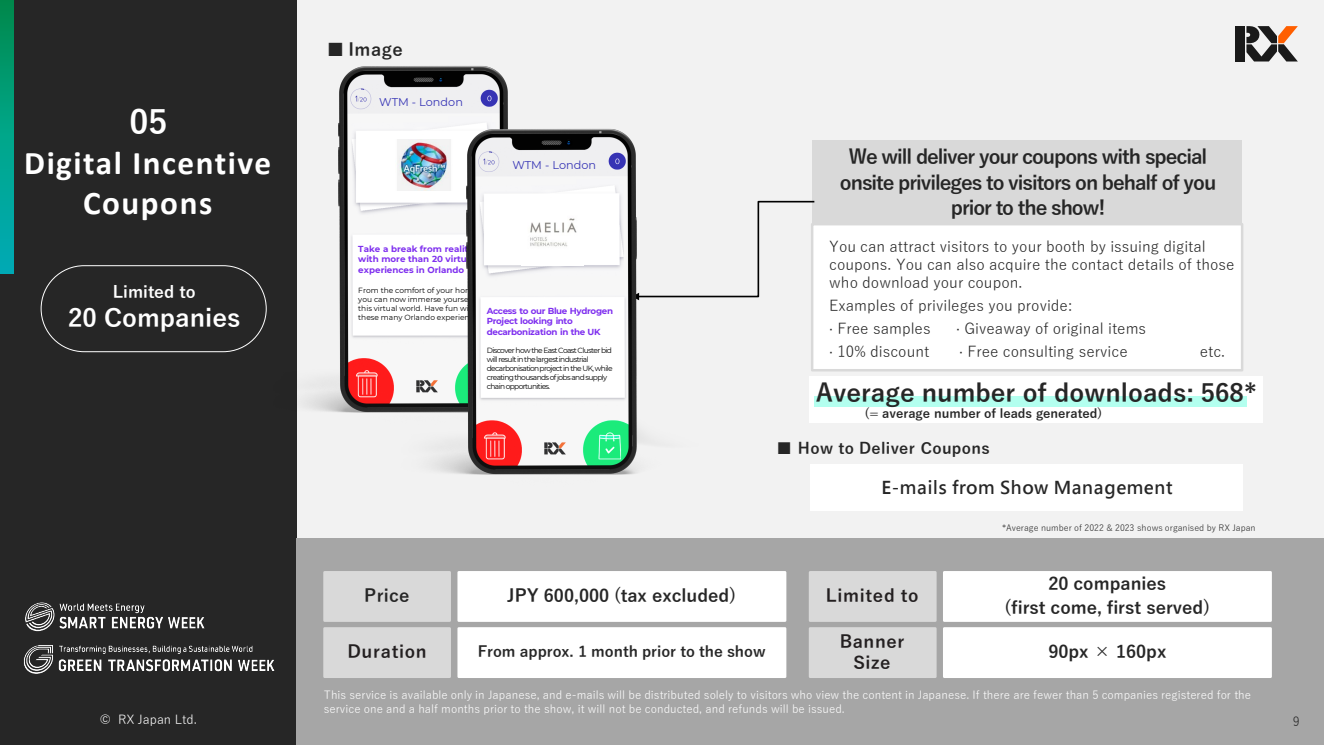
<style>
.page{position:relative;width:1324px;height:745px;background:#fff}
.page>*{position:absolute;margin:0;border:0;box-sizing:border-box;transform-origin:0 0}
.t1{font:700 33.12px/40px "Calibri";letter-spacing:.045em;color:#fff;text-align:center}
.t2{font:700 25px "Yu Gothic";color:#262626}
.t3{font:700 25px "Yu Gothic";color:#fff}
.t4{font:700 20px "Yu Gothic";letter-spacing:-.055em;color:#262626}
.t5{font:700 17.5px "Yu Gothic";color:#262626}
.t6{font:700 17.5px/20.9px "Yu Gothic";letter-spacing:.04em;color:#231f20;text-align:center}
.t7{font:700 17.5px "Microsoft Jheng Hei";letter-spacing:.035em;color:#262626}
.t8{font:700 16.62px "Yu Gothic";color:#fff}
.t9{font:700 15.62px "Yu Gothic";letter-spacing:.02em;color:#262626}
.t10{font:15px/18px "Yu Gothic";color:#252525}
.t11{font:700 15px "Yu Gothic";color:#262626}
.t12{font:700 12.5px "Yu Gothic";color:#262626}
.t13{font:12.5px "Yu Gothic";color:#fff}
.t14{font:12.5px "Yu Gothic";color:#262626}
.t15{font:11.25px/13.5px "Yu Gothic";color:#fff}
.t16{font:11.25px "Montserrat";color:#3634b5}
.t17{font:700 8.75px/10.5px "Montserrat";letter-spacing:-.035em;color:#7f30ef}
.t18{font:700 8.75px/10.5px "Montserrat";letter-spacing:-.015em;color:#7f30ef}
.t19{font:8.75px "Yu Gothic";color:#262626}
.t20{font:7.5px/9px "Montserrat";letter-spacing:-.075em;color:#000}
.t21{font:7.5px/9px "Montserrat";color:#000}
.s1{font-family:"Yu Gothic"}
.s2{font-weight:400}
</style>
<div class="page">
<div style="left:0;top:0;width:1323px;height:744px;background:#f2f2f2"></div>
<div style="left:1235px;top:44px;width:10px;height:17px;background:#1a1a1a"></div>
<div style="left:1235px;top:26px;width:10px;height:17px;background:#1a1a1a"></div>
<svg style="left:1246px;top:26px;width:51px;height:35px"></svg>
<div style="left:0;top:0;width:297px;height:744px;background:#262626"></div>
<svg style="left:0;top:0;width:13px;height:273px;background:#009f85"></svg>
<img style="left:304px;top:66px;width:204px;height:347px">
<div style="left:297px;top:537px;width:1026px;height:207px;background:#a6a6a6"></div>
<div style="left:323px;top:571px;width:128px;height:50px;background:#d9d9d9"></div>
<div style="left:457px;top:571px;width:329px;height:50px;background:#fff"></div>
<div style="left:323px;top:627px;width:128px;height:51px;background:#d9d9d9"></div>
<div style="left:457px;top:627px;width:329px;height:51px;background:#fff;border:2px solid #fff"></div>
<div style="left:808px;top:571px;width:128px;height:50px;background:#d9d9d9"></div>
<div style="left:944px;top:572px;width:326px;height:48px;background:#fff"></div>
<div style="left:942px;top:571px;width:329px;height:50px;border:2px solid #fff"></div>
<div style="left:808px;top:627px;width:128px;height:51px;background:#d9d9d9"></div>
<div style="left:944px;top:628px;width:326px;height:48px;background:#fff"></div>
<div style="left:942px;top:627px;width:329px;height:51px;border:2px solid #fff"></div>
<div style="left:812px;top:141px;width:429px;height:82px;background:#d9d9d9"></div>
<div style="left:810px;top:223px;width:433px;height:148px;background:#fff;border:2px solid #d9d9d9"></div>
<div style="left:809px;top:377px;width:453px;height:46px;background:#fff"></div>
<div style="left:810px;top:465px;width:432px;height:46px;background:#fff"></div>
<svg style="left:709px;top:200px;width:107px;height:100px"></svg>
<div style="left:41px;top:265px;width:226px;height:87px;border:1px solid #fff;border-radius:43px"></div>
<img style="left:23px;top:645px;width:252px;height:29px">
<img style="left:25px;top:602px;width:180px;height:29px">
<img style="left:395px;top:120px;width:314px;height:355px">
<img style="left:521px;top:203px;width:62px;height:62px">
<div style="left:814px;top:396px;width:433px;height:11px;background:#b3ffef"></div>
<p class="t1" style="left:24px;top:102px;width:248px"><span class="s1">05<br></span>Digital Incentive<br>Coupons</p>
<p class="t5" style="left:327px;top:40px;width:77px"><span class="s2">■</span> Image</p>
<p class="t16" style="left:379px;top:95px;width:85px">WTM - London</p>
<p class="t16" style="left:512px;top:157px;width:85px">WTM - London</p>
<p class="t18" style="left:358px;top:243px;width:118px">Take a break from reality with more than 20 virtual experiences in Orlando</p>
<p class="t21" style="left:358px;top:285px;width:127px">From the comfort of your home, you can now immerse yourself in this virtual world. Have fun with these many Orlando experiences!</p>
<p class="t8" style="left:113px;top:282px;width:84px">Limited to</p>
<p class="t3" style="left:68px;top:304px;width:174px">20 Companies</p>
<p class="t17" style="left:487px;top:305px;width:128px">Access to our Blue Hydrogen<br>Project looking into decarbonization in the UK</p>
<p class="t20" style="left:487px;top:345px;width:127px">Discover how the East Coast Cluster bid will result in the largest industrial decarbonisation project in the UK, while creating thousands of jobs and supply chain opportunities.</p>
<p class="t4" style="left:848px;top:146px;width:360px">We will deliver your coupons with special</p>
<p class="t4" style="left:839px;top:171px;width:378px">onsite privileges to visitors on behalf of you</p>
<p class="t4" style="left:950px;top:196px;width:156px">prior to the show!</p>
<p class="t10" style="left:829px;top:235px;width:407px">You can attract visitors to your booth by issuing digital coupons. You can also acquire the contact details of those who download your coupon.</p>
<p class="t10" style="left:829px;top:294px;width:244px">Examples of privileges you provide:</p>
<p class="t10" style="left:829px;top:317px;width:103px">· Free samples</p>
<p class="t10" style="left:956px;top:317px;width:191px">· Giveaway of original items</p>
<p class="t10" style="left:829px;top:340px;width:102px">· 10% discount</p>
<p class="t10" style="left:959px;top:340px;width:170px">· Free consulting service</p>
<p class="t10" style="left:1199px;top:340px;width:27px">etc.</p>
<p class="t2" style="left:815px;top:378px;width:442px">Average number of downloads: 568*</p>
<p class="t12" style="left:864px;top:406px;width:240px">(= average number of leads generated)</p>
<p class="t9" style="left:776px;top:439px;width:215px"><span class="s2">■</span> How to Deliver Coupons</p>
<p class="t7" style="left:881px;top:477px;width:293px">E-mails from Show Management</p>
<p class="t19" style="left:1002px;top:519px;width:255px">*Average number of 2022 &amp; 2023 shows organised by RX Japan</p>
<p class="t5" style="left:364px;top:585px;width:47px">Price</p>
<p class="t5" style="left:507px;top:585px;width:231px">JPY 600,000 (tax excluded)</p>
<p class="t6" style="left:347px;top:641px;width:81px">Duration</p>
<p class="t11" style="left:477px;top:643px;width:289px">From approx. 1 month prior to the show</p>
<p class="t6" style="left:825px;top:585px;width:94px">Limited to</p>
<p class="t5" style="left:1048px;top:574px;width:119px">20 companies</p>
<p class="t5" style="left:1004px;top:597px;width:208px">(first come, first served)</p>
<p class="t6" style="left:839px;top:631px;width:66px">Banner<br>Size</p>
<p class="t5" style="left:1048px;top:641px;width:119px">90px × 160px</p>
<p class="t13" style="left:100px;top:707px;width:99px">© RX Japan Ltd.</p>
<p class="t15" style="left:324px;top:686px;width:928px">This service is available only in Japanese, and e-mails will be distributed solely to visitors who view the content in Japanese. If there are fewer than 5 companies registered for the service one and a half months prior to the show, it will not be conducted, and refunds will be issued.</p>
<p class="t14" style="left:1292px;top:709px;width:8px">9</p>
</div>
